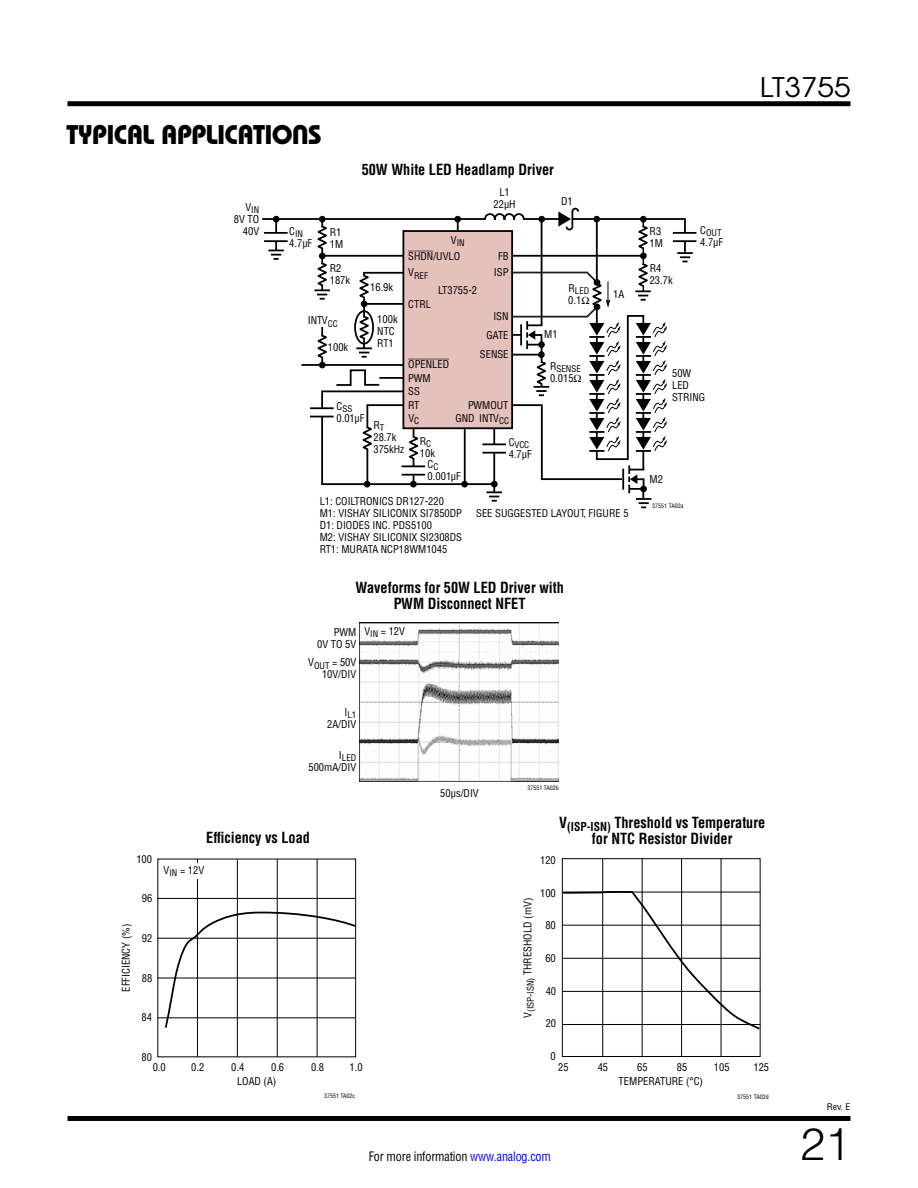
<style>
.page{position:relative;width:918px;height:1188px;background:#fff}
.page>*{position:absolute;margin:0;border:0;box-sizing:border-box;transform-origin:0 0}
.t1{font:300 45px "Helvetica";color:#000}
.t2{font:27px "Linear Bauhaus";letter-spacing:-.02em;color:#000}
.t3{font:27px "Avant Garde";color:#000;scale:1.1 1}
.t4{font:700 15px/16.5px "Linear Helv Cond";color:#000;text-align:center;scale:.95 1}
.t5{font:12.75px "Linear Helv Cond";letter-spacing:-.015em;color:#000;scale:.95 1}
.t6{font:10.5px/12px "Linear Helv Cond";color:#000}
.t7{font:10.5px "Linear Helv Cond Ovr";color:#000}
.t8{font:9px "Linear Helv Cond";color:#000}
.t9{font:9px "Linear Helv Cond";color:#000;scale:1.1 1}
.t10{font:6px "Linear Helv Cond";color:#000}
.s1{font-family:"Linear Helv Cond Ovr"}
.s2{color:#00f}
</style>
<div class="page">
<div style="left:68px;top:1116px;width:782px;height:5px;background:#000"></div>
<div style="left:68px;top:101px;width:782px;height:5px;background:#000"></div>
<hr style="left:673px;top:232px;width:23px;height:2px;background:#000">
<hr style="left:673px;top:240px;width:23px;height:2px;background:#000">
<svg style="left:262px;top:207px;width:431px;height:301px"></svg>
<hr style="left:277px;top:859px;width:1px;height:198px;background:#000">
<hr style="left:317px;top:859px;width:1px;height:198px;background:#000">
<hr style="left:237px;top:859px;width:1px;height:198px;background:#000">
<hr style="left:197px;top:859px;width:1px;height:198px;background:#000">
<hr style="left:158px;top:898px;width:197px;height:1px;background:#000">
<hr style="left:158px;top:938px;width:197px;height:1px;background:#000">
<hr style="left:158px;top:978px;width:197px;height:1px;background:#000">
<hr style="left:158px;top:1018px;width:197px;height:1px;background:#000">
<svg style="left:164px;top:910px;width:193px;height:120px"></svg>
<div style="left:162px;top:863px;width:50px;height:16px;background:#fff"></div>
<img style="left:360px;top:622px;width:199px;height:159px">
<div style="left:362px;top:624px;width:51px;height:16px;background:#fff"></div>
<div style="left:562px;top:858px;width:199px;height:199px;border:1px solid #000"></div>
<hr style="left:681px;top:859px;width:1px;height:197px;background:#000">
<hr style="left:642px;top:859px;width:1px;height:197px;background:#000">
<hr style="left:602px;top:859px;width:1px;height:197px;background:#000">
<hr style="left:721px;top:859px;width:1px;height:197px;background:#000">
<svg style="left:561px;top:890px;width:200px;height:141px"></svg>
<h2 class="t2" style="left:66px;top:117px;width:257px">TYPICAL APPLICATIONS</h2>
<p class="t8" style="left:245px;top:204px;width:15px"><sup>V</sup>IN</p>
<p class="t6" style="left:234px;top:213px;width:27px;text-align:right">8V TO<br>40V</p>
<p class="t8" style="left:289px;top:228px;width:15px"><sup>C</sup>IN</p>
<p class="t6" style="left:289px;top:237px;width:25px">4.7µF</p>
<p class="t6" style="left:330px;top:226px;width:15px">R1<br>1M</p>
<p class="t6" style="left:330px;top:262px;width:22px">R2<br>187k</p>
<h3 class="t4" style="left:362px;top:161px;width:204px">50W White LED Headlamp Driver</h3>
<p class="t8" style="left:451px;top:237px;width:15px"><sup>V</sup>IN</p>
<p class="t6" style="left:494px;top:186px;width:24px;text-align:center">L1<br>22µH</p>
<p class="t6" style="left:561px;top:195px;width:13px">D1</p>
<p class="t6" style="left:370px;top:281px;width:25px">16.9k</p>
<p class="t6" style="left:408px;top:250px;width:53px"><span class="s1">SHDN</span>/UVLO</p>
<p class="t6" style="left:498px;top:250px;width:12px">FB</p>
<p class="t8" style="left:408px;top:270px;width:21px"><sup>V</sup>REF</p>
<p class="t6" style="left:494px;top:267px;width:16px">ISP</p>
<p class="t6" style="left:408px;top:298px;width:24px">CTRL</p>
<p class="t6" style="left:438px;top:284px;width:40px">LT3755-2</p>
<p class="t8" style="left:569px;top:285px;width:22px"><sup>R</sup>LED</p>
<p class="t6" style="left:568px;top:294px;width:23px">0.1Ω</p>
<p class="t6" style="left:308px;top:314px;width:32px">INTV<sub>CC</sub></p>
<p class="t6" style="left:328px;top:341px;width:22px">100k</p>
<p class="t8" style="left:337px;top:403px;width:17px"><sup>C</sup>SS</p>
<p class="t6" style="left:337px;top:412px;width:29px">0.01µF</p>
<p class="t6" style="left:377px;top:313px;width:22px">100k<br>NTC<br>RT1</p>
<p class="t7" style="left:408px;top:358px;width:42px">OPENLED</p>
<p class="t6" style="left:408px;top:371px;width:24px;line-height:13.5px">PWM<br>SS<br>RT</p>
<p class="t6" style="left:486px;top:307px;width:24px;line-height:18.5px;text-align:right">ISN<br>GATE</p>
<p class="t6" style="left:480px;top:349px;width:30px">SENSE</p>
<p class="t6" style="left:468px;top:399px;width:42px">PWMOUT</p>
<p class="t6" style="left:408px;top:412px;width:12px">V<sub>C</sub></p>
<p class="t6" style="left:455px;top:412px;width:55px">GND INTV<sub>CC</sub></p>
<p class="t6" style="left:373px;top:419px;width:32px">R<sub>T<br></sub>28.7k<br>375kHz</p>
<p class="t6" style="left:420px;top:435px;width:17px">R<sub>C<br></sub>10k</p>
<p class="t8" style="left:509px;top:440px;width:22px"><sup>C</sup>VCC</p>
<p class="t6" style="left:509px;top:448px;width:25px">4.7µF</p>
<p class="t6" style="left:428px;top:458px;width:35px">C<sub>C<br></sub>0.001µF</p>
<p class="t6" style="left:544px;top:328px;width:15px">M1</p>
<p class="t8" style="left:550px;top:363px;width:32px"><sup>R</sup>SENSE</p>
<p class="t6" style="left:550px;top:372px;width:33px">0.015Ω</p>
<p class="t6" style="left:613px;top:288px;width:13px">1A</p>
<p class="t6" style="left:320px;top:495px;width:144px">L1: COILTRONICS DR127-220<br>M1: VISHAY SILICONIX SI7850DP<br>D1: DIODES INC. PDS5100<br>M2: VISHAY SILICONIX SI2308DS<br>RT1: MURATA NCP18WM1045</p>
<p class="t6" style="left:476px;top:507px;width:154px">SEE SUGGESTED LAYOUT, FIGURE 5</p>
<h3 class="t4" style="left:356px;top:579px;width:221px">Waveforms for 50W LED Driver with<br>PWM Disconnect NFET</h3>
<p class="t6" style="left:317px;top:626px;width:41px;text-align:right">PWM<br>0V TO 5V</p>
<p class="t6" style="left:308px;top:657px;width:50px;text-align:right">V<sub>OUT</sub> = 50V<br>10V/DIV</p>
<p class="t6" style="left:364px;top:625px;width:42px">V<sub>IN</sub> = 12V</p>
<p class="t8" style="left:344px;top:709px;width:13px"><sup>I</sup>L1</p>
<p class="t6" style="left:327px;top:718px;width:31px">2A/DIV</p>
<p class="t8" style="left:339px;top:752px;width:19px"><sup>I</sup>LED</p>
<p class="t6" style="left:308px;top:761px;width:49px">500mA/DIV</p>
<p class="t6" style="left:440px;top:787px;width:40px">50µs/DIV</p>
<p class="t10" style="left:527px;top:784px;width:33px">37551 TA02b</p>
<p class="t6" style="left:650px;top:225px;width:15px">R3<br>1M</p>
<p class="t6" style="left:650px;top:262px;width:25px">R4<br>23.7k</p>
<p class="t8" style="left:700px;top:227px;width:23px"><sup>C</sup>OUT</p>
<p class="t6" style="left:700px;top:236px;width:25px">4.7µF</p>
<p class="t6" style="left:672px;top:367px;width:35px">50W<br>LED<br>STRING</p>
<p class="t6" style="left:650px;top:473px;width:15px">M2</p>
<p class="t10" style="left:652px;top:502px;width:33px">37551 TA02a</p>
<h2 class="t3" style="left:760px;top:70px;width:84px">LT3755</h2>
<p class="t6" style="left:136px;top:853px;width:17px">100</p>
<p class="t6" style="left:120px;top:992px;width:69px;rotate:-90deg">EFFICIENCY (%)</p>
<p class="t6" style="left:142px;top:892px;width:12px">96</p>
<p class="t6" style="left:142px;top:932px;width:12px">92</p>
<p class="t6" style="left:142px;top:972px;width:12px">88</p>
<p class="t6" style="left:142px;top:1012px;width:12px">84</p>
<h3 class="t4" style="left:206px;top:829px;width:111px">Efficiency vs Load</h3>
<p class="t6" style="left:164px;top:864px;width:42px">V<sub>IN</sub> = 12V</p>
<p class="t6" style="left:142px;top:1051px;width:12px">80</p>
<p class="t6" style="left:153px;top:1061px;width:15px">0.0</p>
<p class="t6" style="left:191px;top:1061px;width:15px">0.2</p>
<p class="t6" style="left:231px;top:1061px;width:15px">0.4</p>
<p class="t6" style="left:271px;top:1061px;width:15px">0.6</p>
<p class="t6" style="left:311px;top:1061px;width:15px">0.8</p>
<p class="t6" style="left:237px;top:1075px;width:41px">LOAD (A)</p>
<p class="t6" style="left:350px;top:1061px;width:15px">1.0</p>
<p class="t10" style="left:324px;top:1092px;width:33px">37551 TA02c</p>
<h3 class="t4" style="left:559px;top:814px;width:218px">V<sub>(ISP-ISN)</sub> Threshold vs Temperature for NTC Resistor Divider</h3>
<p class="t6" style="left:540px;top:854px;width:17px">120</p>
<p class="t6" style="left:540px;top:887px;width:17px">100</p>
<p class="t6" style="left:522px;top:1018px;width:122px;rotate:-90deg">V<sub>(ISP-ISN)</sub> THRESHOLD (mV)</p>
<p class="t6" style="left:545px;top:919px;width:12px">80</p>
<p class="t6" style="left:545px;top:952px;width:12px">60</p>
<p class="t6" style="left:546px;top:985px;width:12px">40</p>
<p class="t6" style="left:546px;top:1017px;width:12px">20</p>
<p class="t6" style="left:551px;top:1050px;width:7px">0</p>
<p class="t6" style="left:558px;top:1061px;width:12px">25</p>
<p class="t6" style="left:598px;top:1061px;width:12px">45</p>
<p class="t6" style="left:637px;top:1061px;width:12px">65</p>
<p class="t6" style="left:677px;top:1061px;width:12px">85</p>
<p class="t6" style="left:714px;top:1061px;width:17px">105</p>
<p class="t6" style="left:619px;top:1076px;width:86px">TEMPERATURE (°C)</p>
<p class="t6" style="left:753px;top:1061px;width:17px">125</p>
<p class="t10" style="left:737px;top:1093px;width:33px">37551 TA02d</p>
<p class="t5" style="left:369px;top:1148px;width:193px">For more information <span class="s2">www.analog.com</span></p>
<p class="t9" style="left:827px;top:1102px;width:23px">Rev. E</p>
<h1 class="t1" style="left:800px;top:1116px;width:52px">21</h1>
</div>
